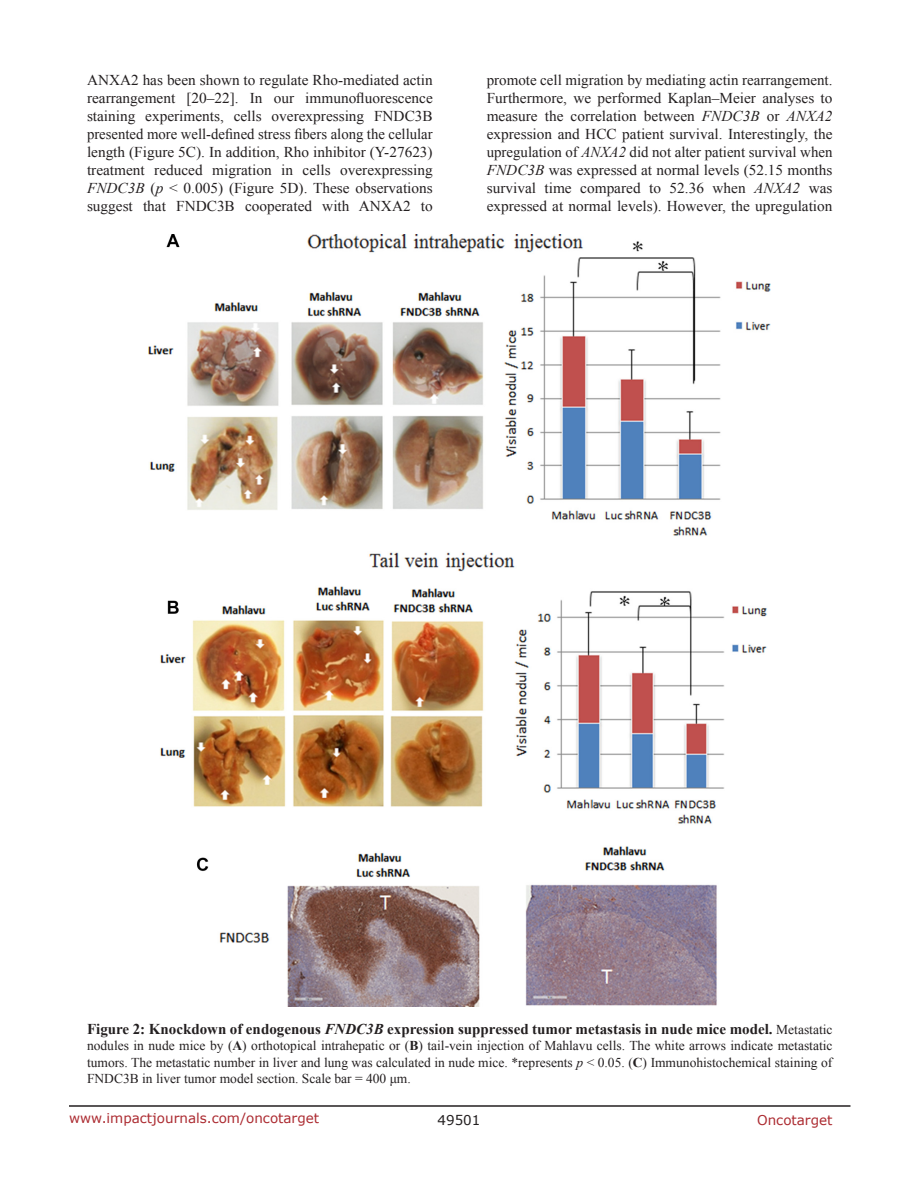
<style>
.page{position:relative;width:918px;height:1188px;background:#fff}
.page>*{position:absolute;margin:0;border:0;box-sizing:border-box;transform-origin:0 0}
.t1{font:15px/18px "Times New Roman";color:#231f20;text-align:justify}
.t2{font:700 15px "Times New Roman";color:#231f20}
.t3{font:13.5px/16.2px "Times New Roman";color:#231f20;text-align:justify}
.t4{font:13.5px "Verdana";color:#ac2b31}
.t5{font:13.5px "Verdana";color:#231f20}
.s1{font-style:italic}
.s2{font-weight:400;font-size:13.5px}
.s3{font-weight:700}
</style>
<div class="page">
<hr style="left:69px;top:1105px;width:781px;height:2px;background:#231f20">
<img style="left:149px;top:234px;width:622px;height:772px">
<p class="t1" style="left:87px;top:71px;width:347px">ANXA2 has been shown to regulate Rho-mediated actin rearrangement [20–22]. In our immunofluorescence staining experiments, cells overexpressing FNDC3B presented more well-defined stress fibers along the cellular length (Figure 5C). In addition, Rho inhibitor (Y-27623) treatment reduced migration in cells overexpressing <span class="s1">FNDC3B</span> (<span class="s1">p</span> &lt; 0.005) (Figure 5D). These observations suggest that FNDC3B cooperated with ANXA2 to</p>
<p class="t1" style="left:487px;top:71px;width:347px">promote cell migration by mediating actin rearrangement.<br>Furthermore, we performed Kaplan–Meier analyses to measure the correlation between <span class="s1">FNDC3B</span> or <span class="s1">ANXA2 </span>expression and HCC patient survival. Interestingly, the upregulation of <span class="s1">ANXA2</span> did not alter patient survival when <span class="s1">FNDC3B</span> was expressed at normal levels (52.15 months survival time compared to 52.36 when <span class="s1">ANXA2</span> was expressed at normal levels). However, the upregulation</p>
<p class="t2" style="left:87px;top:1019px;width:747px">Figure 2: Knockdown of endogenous <span class="s1">FNDC3B</span> expression suppressed tumor metastasis in nude mice model. <span class="s2">Metastatic</span></p>
<p class="t3" style="left:87px;top:1038px;width:747px">nodules in nude mice by (<span class="s3">A</span>) orthotopical intrahepatic or (<span class="s3">B</span>) tail-vein injection of Mahlavu cells. The white arrows indicate metastatic tumors. The metastatic number in liver and lung was calculated in nude mice. *represents <span class="s1">p</span> &lt; 0.05. (<span class="s3">C</span>) Immunohistochemical staining of FNDC3B in liver tumor model section. Scale bar = 400 μm.</p>
<p class="t4" style="left:69px;top:1109px;width:252px">www.impactjournals.com/oncotarget</p>
<p class="t5" style="left:438px;top:1111px;width:44px">49501</p>
<p class="t4" style="left:757px;top:1111px;width:77px">Oncotarget</p>
</div>
